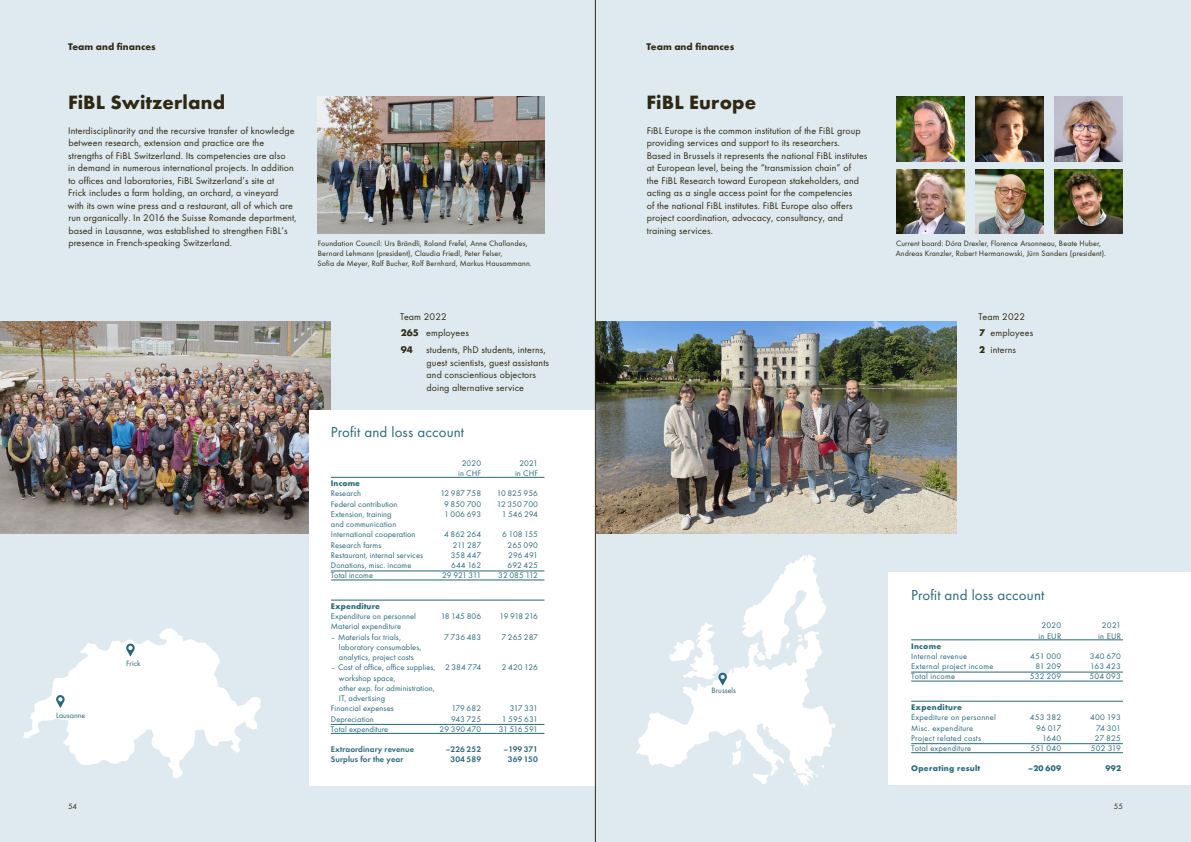
<style>
.page{position:relative;width:1191px;height:842px;background:#dee9f0}
.page>*{position:absolute;margin:0;border:0;box-sizing:border-box;transform-origin:0 0}
.t1{font:700 20px "Function Pro";letter-spacing:.005em;color:#2f2912}
.t2{font:15px "Function Pro";letter-spacing:.01em;color:#29677b}
.t3{font:10px/12.5px "Function Pro";letter-spacing:.01em;color:#2f2912}
.t4{font:700 10px "Function Pro";letter-spacing:.005em;color:#2f2912}
.t5{font:8.4px/10.2px "Function Pro";letter-spacing:.01em;color:#29677b}
.t6{font:8.4px "Function Pro";letter-spacing:.03em;color:#29677b}
.t7{font:600 8.4px "Function Pro";letter-spacing:.01em;color:#29677b}
.t8{font:700 8.4px "Function Pro";letter-spacing:.03em;color:#29677b}
.t9{font:700 8.4px "Function Pro";letter-spacing:.01em;color:#29677b}
.t10{font:8px/10px "Function Pro";letter-spacing:.015em;color:#2f2912}
.t11{font:8px "Function Pro";letter-spacing:.005em;color:#29677b}
.s1{font-weight:700}
</style>
<div class="page">
<img style="left:0;top:321px;width:331px;height:213px">
<img style="left:596px;top:321px;width:360px;height:213px">
<svg style="left:23px;top:628px;width:238px;height:150px"></svg>
<svg style="left:636px;top:554px;width:199px;height:232px"></svg>
<img style="left:317px;top:96px;width:227px;height:138px">
<img style="left:896px;top:96px;width:68px;height:65px">
<img style="left:975px;top:96px;width:68px;height:65px">
<img style="left:1054px;top:96px;width:69px;height:65px">
<img style="left:1054px;top:169px;width:69px;height:65px">
<img style="left:896px;top:169px;width:68px;height:65px">
<img style="left:975px;top:169px;width:68px;height:65px">
<div style="left:308px;top:410px;width:287px;height:375px;background:#fff"></div>
<hr style="left:331px;top:477px;width:213px;height:1px;background:#29677b">
<hr style="left:331px;top:571px;width:213px;height:1px;background:#29677b">
<hr style="left:331px;top:580px;width:213px;height:1px;background:#29677b">
<hr style="left:331px;top:600px;width:213px;height:1px;background:#29677b">
<hr style="left:331px;top:724px;width:213px;height:1px;background:#29677b">
<hr style="left:331px;top:733px;width:213px;height:1px;background:#29677b">
<div style="left:889px;top:573px;width:302px;height:212px;background:#fff"></div>
<hr style="left:911px;top:639px;width:212px;height:1px;background:#29677b">
<hr style="left:911px;top:672px;width:212px;height:1px;background:#29677b">
<hr style="left:911px;top:681px;width:212px;height:1px;background:#29677b">
<hr style="left:911px;top:701px;width:212px;height:1px;background:#29677b">
<hr style="left:911px;top:743px;width:212px;height:1px;background:#29677b">
<hr style="left:911px;top:752px;width:212px;height:1px;background:#29677b">
<hr style="left:595px;top:0;width:1px;height:842px;background:#2f2912">
<p class="t4" style="left:68px;top:40px;width:55px">Team and finances</p>
<p class="t4" style="left:646px;top:40px;width:55px">Team and finances</p>
<h1 class="t1" style="left:68px;top:90px;width:159px">FiBL Switzerland</h1>
<p class="t3" style="left:68px;top:124px;width:230px">Interdisciplinarity and the recursive transfer of knowledge between research, extension and practice are the strengths of FiBL Switzerland. Its competencies are also<br>in demand in numerous international projects. In addition to offices and laboratories, FiBL Switzerland’s site at<br>Frick includes a farm holding, an orchard, a vineyard with its own wine press and a restaurant, all of which are run organically. In 2016 the Suisse Romande department, based in Lausanne, was established to strengthen FiBL’s presence in French-speaking Switzerland.</p>
<p class="t11" style="left:56px;top:711px;width:31px">Lausanne</p>
<p class="t11" style="left:126px;top:659px;width:16px">Frick</p>
<h1 class="t1" style="left:646px;top:90px;width:111px">FiBL Europe</h1>
<p class="t3" style="left:646px;top:124px;width:222px">FiBL Europe is the common institution of the FiBL group providing services and support to its researchers.<br>Based in Brussels it represents the national FiBL institutes at European level, being the “transmission chain” of<br>the FiBL Research toward European stakeholders, and acting as a single access point for the competencies<br>of the national FiBL institutes. FiBL Europe also offers project coordination, advocacy, consultancy, and training services.</p>
<p class="t10" style="left:317px;top:239px;width:216px">Foundation Council: Urs Brändli, Roland Frefel, Anne Challandes,<br>Bernard Lehmann (president), Claudia Friedl, Peter Felser,<br>Sofia de Meyer, Ralf Bucher, Rolf Bernhard, Markus Hausammann.</p>
<p class="t10" style="left:896px;top:239px;width:212px">Current board: Dóra Drexler, Florence Arsonneau, Beate Huber,<br>Andreas Kranzler, Robert Hermanowski, Jürn Sanders (president).</p>
<p class="t3" style="left:400px;top:308px;width:70px;line-height:16.8px">Team 2022<br><span class="s1">265</span> employees<br><span class="s1">94</span></p>
<p class="t3" style="left:426px;top:344px;width:124px">students, PhD students, interns, guest scientists, guest assistants and conscientious objectors doing alternative service</p>
<h2 class="t2" style="left:331px;top:423px;width:135px">Profit and loss account</h2>
<p class="t5" style="left:462px;top:458px;width:21px">2020</p>
<p class="t5" style="left:519px;top:458px;width:20px">2021</p>
<p class="t5" style="left:458px;top:468px;width:24px">in CHF</p>
<p class="t5" style="left:515px;top:468px;width:24px">in CHF</p>
<p class="t8" style="left:331px;top:478px;width:31px">Income</p>
<p class="t5" style="left:331px;top:489px;width:32px">Research</p>
<p class="t5" style="left:440px;top:489px;width:42px">12 987 758</p>
<p class="t5" style="left:497px;top:489px;width:43px">10 825 956</p>
<p class="t5" style="left:331px;top:499px;width:68px">Federal contribution</p>
<p class="t5" style="left:444px;top:499px;width:38px">9 850 700</p>
<p class="t5" style="left:497px;top:499px;width:43px">12 350 700</p>
<p class="t5" style="left:331px;top:509px;width:62px">Extension, training</p>
<p class="t5" style="left:444px;top:509px;width:38px">1 006 693</p>
<p class="t5" style="left:502px;top:509px;width:38px">1 546 294</p>
<p class="t5" style="left:331px;top:519px;width:86px">and communication<br>International cooperation</p>
<p class="t5" style="left:444px;top:529px;width:38px">4 862 264</p>
<p class="t5" style="left:502px;top:529px;width:37px">6 108 155</p>
<p class="t5" style="left:331px;top:540px;width:52px">Research farms</p>
<p class="t5" style="left:453px;top:540px;width:30px">211 287</p>
<p class="t5" style="left:507px;top:540px;width:32px">265 090</p>
<p class="t5" style="left:331px;top:550px;width:94px">Restaurant, internal services</p>
<p class="t5" style="left:451px;top:550px;width:32px">358 447</p>
<p class="t5" style="left:508px;top:550px;width:31px">296 491</p>
<p class="t5" style="left:331px;top:560px;width:82px">Donations, misc. income</p>
<p class="t5" style="left:451px;top:560px;width:32px">644 162</p>
<p class="t5" style="left:507px;top:560px;width:32px">692 425</p>
<p class="t5" style="left:331px;top:570px;width:44px">Total income</p>
<p class="t5" style="left:442px;top:570px;width:41px">29 921 311</p>
<p class="t5" style="left:498px;top:570px;width:41px">32 085 112</p>
<p class="t9" style="left:331px;top:601px;width:51px">Expenditure</p>
<p class="t5" style="left:331px;top:611px;width:86px">Expenditure on personnel</p>
<p class="t5" style="left:441px;top:611px;width:42px">18 145 806</p>
<p class="t5" style="left:499px;top:611px;width:40px">19 918 216</p>
<p class="t5" style="left:331px;top:621px;width:72px">Material expenditure</p>
<p class="t5" style="left:331px;top:632px;width:71px">– Materials for trials,</p>
<p class="t5" style="left:444px;top:632px;width:38px">7 736 483</p>
<p class="t5" style="left:501px;top:632px;width:38px">7 265 287</p>
<p class="t5" style="left:339px;top:642px;width:84px">laboratory consumables, analytics, project costs</p>
<p class="t5" style="left:331px;top:662px;width:152px">– Cost of office, office supplies, 2 384 774</p>
<p class="t5" style="left:502px;top:662px;width:38px">2 420 126</p>
<p class="t5" style="left:339px;top:673px;width:58px">workshop space,</p>
<p class="t5" style="left:339px;top:683px;width:97px">other exp. for administration,</p>
<p class="t5" style="left:339px;top:693px;width:48px">IT, advertising</p>
<p class="t5" style="left:331px;top:703px;width:64px">Financial expenses</p>
<p class="t5" style="left:451px;top:703px;width:31px">179 682</p>
<p class="t5" style="left:510px;top:703px;width:30px">317 331</p>
<p class="t5" style="left:331px;top:714px;width:44px">Depreciation</p>
<p class="t5" style="left:451px;top:714px;width:31px">943 725</p>
<p class="t5" style="left:502px;top:714px;width:38px">1 595 631</p>
<p class="t5" style="left:331px;top:724px;width:59px">Total expenditure</p>
<p class="t5" style="left:439px;top:724px;width:43px">29 390 470</p>
<p class="t5" style="left:499px;top:724px;width:41px">31 516 591</p>
<p class="t7" style="left:331px;top:744px;width:85px">Extraordinary revenue</p>
<p class="t7" style="left:446px;top:744px;width:37px">–226 252</p>
<p class="t7" style="left:503px;top:744px;width:36px">–199 371</p>
<p class="t7" style="left:331px;top:754px;width:74px">Surplus for the year</p>
<p class="t7" style="left:450px;top:754px;width:32px">304 589</p>
<p class="t7" style="left:508px;top:754px;width:31px">369 150</p>
<p class="t11" style="left:711px;top:686px;width:26px">Brussels</p>
<p class="t3" style="left:978px;top:308px;width:56px;line-height:16.8px">Team 2022<br><span class="s1">7</span> employees<br><span class="s1">2</span> interns</p>
<h2 class="t2" style="left:911px;top:586px;width:135px">Profit and loss account</h2>
<p class="t5" style="left:1041px;top:620px;width:21px">2020</p>
<p class="t5" style="left:1102px;top:620px;width:21px">2021</p>
<p class="t5" style="left:1038px;top:631px;width:24px">in EUR</p>
<p class="t5" style="left:1098px;top:631px;width:24px">in EUR</p>
<p class="t8" style="left:911px;top:641px;width:32px">Income</p>
<p class="t6" style="left:911px;top:651px;width:58px">Internal revenue</p>
<p class="t5" style="left:1030px;top:651px;width:32px">451 000</p>
<p class="t5" style="left:1090px;top:651px;width:33px">340 670</p>
<p class="t6" style="left:911px;top:661px;width:84px">External project income</p>
<p class="t5" style="left:1035px;top:661px;width:27px">81 209</p>
<p class="t5" style="left:1090px;top:661px;width:32px">163 423</p>
<p class="t6" style="left:911px;top:672px;width:45px">Total income</p>
<p class="t5" style="left:1029px;top:671px;width:33px">532 209</p>
<p class="t5" style="left:1089px;top:671px;width:33px">504 093</p>
<p class="t8" style="left:911px;top:702px;width:52px">Expenditure</p>
<p class="t6" style="left:911px;top:713px;width:86px">Expediture on personnel</p>
<p class="t5" style="left:1029px;top:712px;width:33px">453 382</p>
<p class="t5" style="left:1090px;top:712px;width:32px">400 193</p>
<p class="t6" style="left:911px;top:723px;width:64px">Misc. expenditure</p>
<p class="t5" style="left:1036px;top:723px;width:27px">96 017</p>
<p class="t5" style="left:1096px;top:723px;width:27px">74 301</p>
<p class="t6" style="left:911px;top:733px;width:71px">Project related costs</p>
<p class="t5" style="left:1042px;top:733px;width:21px">1640</p>
<p class="t5" style="left:1094px;top:733px;width:28px">27 825</p>
<p class="t6" style="left:911px;top:743px;width:62px">Total expenditure</p>
<p class="t5" style="left:1030px;top:743px;width:32px">551 040</p>
<p class="t5" style="left:1091px;top:743px;width:32px">502 319</p>
<p class="t8" style="left:911px;top:763px;width:71px">Operating result</p>
<p class="t8" style="left:1028px;top:763px;width:35px">–20 609</p>
<p class="t8" style="left:1105px;top:763px;width:17px">992</p>
<p class="t10" style="left:68px;top:801px;width:10px">54</p>
<p class="t10" style="left:1113px;top:801px;width:11px">55</p>
</div>
